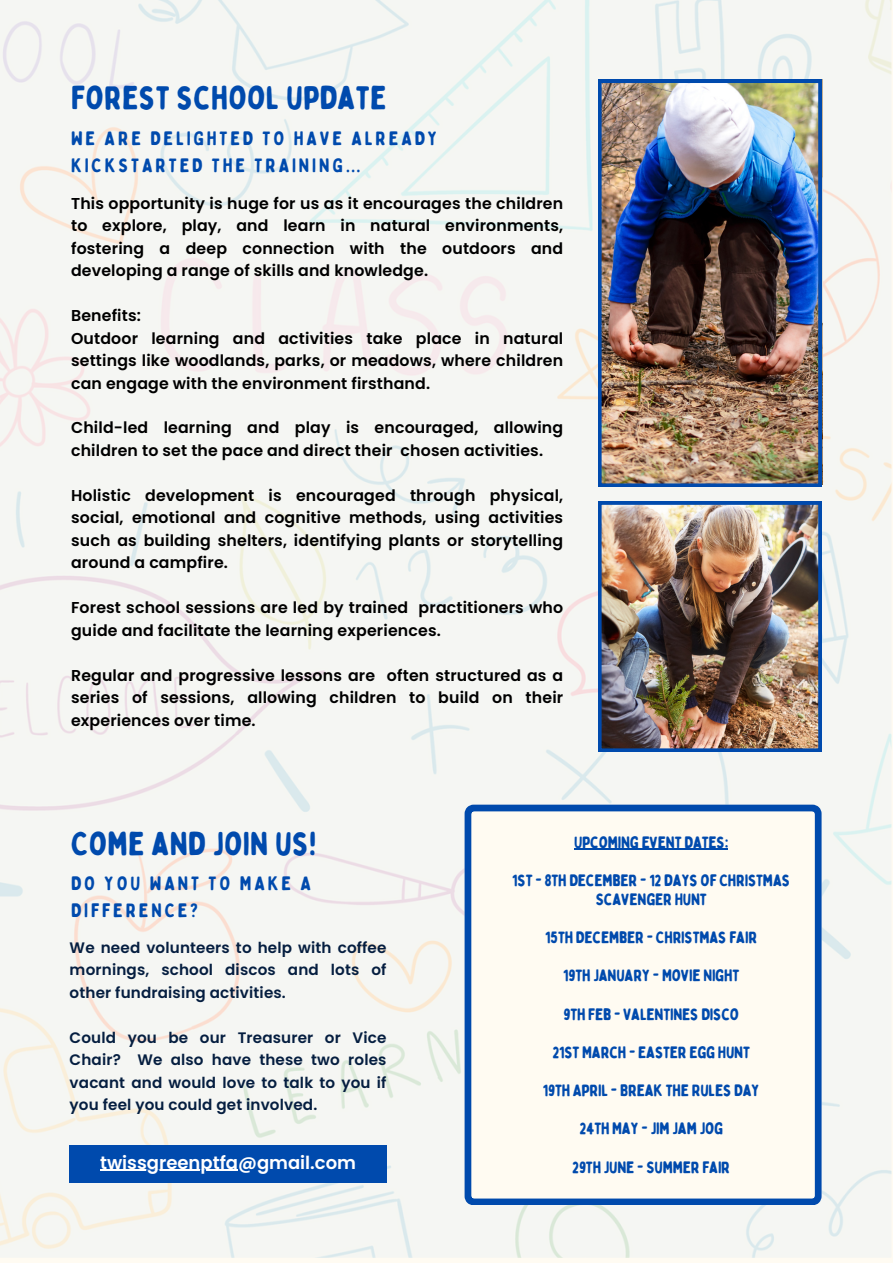
<style>
.page{position:relative;width:893px;height:1264px;background:#fff}
.page>*{position:absolute;margin:0;border:0;box-sizing:border-box;transform-origin:0 0}
.t1{font:33px "Bobby Jones Soft";color:#004aad}
.t2{font:19.35px/27px "Bobby Jones Soft";letter-spacing:.14em;color:#004aad}
.t3{font:600 18px "Poppins";color:#fff}
.t4{font:16.5px/19px "Bobby Jones Soft";letter-spacing:-.02em;color:#004aad;text-align:center}
.t5{font:600 15.75px/22.5px "Poppins";letter-spacing:.01em;color:#000;text-align:justify}
.t6{font:600 15.15px/22.5px "Poppins";letter-spacing:.01em;color:#051e40;text-align:justify}
.s1{font-family:"Noto Sans Gurmukhi"}
</style>
<div class="page">
<img style="left:0;top:0;width:891px;height:1257px">
<div style="left:70px;top:1144px;width:316px;height:38px;background:#004aad"></div>
<img style="left:598px;top:501px;width:223px;height:250px">
<img style="left:598px;top:80px;width:223px;height:407px">
<svg style="left:464px;top:804px;width:357px;height:400px"></svg>
<hr style="left:574px;top:848px;width:154px;height:1px;background:#004aad">
<hr style="left:100px;top:1169px;width:138px;height:1px;background:#fff">
<p class="t1" style="left:71px;top:77px;width:317px">FOREST SCHOOL UPDATE</p>
<p class="t2" style="left:71px;top:125px;width:368px">WE ARE DELIGHTED TO HAVE ALREADY<br>KICKSTARTED THE TRAINING<span class="s1">…</span></p>
<p class="t5" style="left:71px;top:192px;width:493px">This opportunity is huge for us as it encourages the children to explore, play, and learn in natural environments, fostering a deep connection with the outdoors and developing a range of skills and knowledge.</p>
<p class="t5" style="left:71px;top:304px;width:71px">Benefits:</p>
<p class="t5" style="left:71px;top:327px;width:493px">Outdoor learning and activities take place in natural settings like woodlands, parks, or meadows, where children can engage with the environment firsthand.</p>
<p class="t5" style="left:71px;top:417px;width:493px">Child-led learning and play is encouraged, allowing children to set the pace and direct their chosen activities.</p>
<p class="t5" style="left:71px;top:484px;width:493px">Holistic development is encouraged through physical, social, emotional and cognitive methods, using activities such as building shelters, identifying plants or storytelling around a campfire.</p>
<p class="t5" style="left:71px;top:596px;width:493px">Forest school sessions are led by trained practitioners who guide and facilitate the learning experiences.</p>
<p class="t5" style="left:71px;top:664px;width:493px">Regular and progressive lessons are often structured as a series of sessions, allowing children to build on their experiences over time.</p>
<p class="t1" style="left:71px;top:823px;width:247px">COME AND JOIN US!</p>
<p class="t2" style="left:71px;top:870px;width:242px">DO YOU WANT TO MAKE A</p>
<p class="t2" style="left:71px;top:897px;width:129px">DIFFERENCE?</p>
<p class="t6" style="left:70px;top:936px;width:318px">We need volunteers to help with coffee mornings, school discos and lots of other fundraising activities.</p>
<p class="t6" style="left:70px;top:1026px;width:318px">Could you be our Treasurer or Vice Chair? We also have these two roles vacant and would love to talk to you if you feel you could get involved.</p>
<p class="t4" style="left:574px;top:832px;width:156px">UPCOMING EVENT DATES:</p>
<p class="t4" style="left:512px;top:870px;width:279px">1ST - 8TH DECEMBER - 12 DAYS OF CHRISTMAS<br>SCAVENGER HUNT</p>
<p class="t4" style="left:545px;top:928px;width:213px">15TH DECEMBER - CHRISTMAS FAIR</p>
<p class="t4" style="left:563px;top:966px;width:178px">19TH JANUARY - MOVIE NIGHT</p>
<p class="t4" style="left:563px;top:1004px;width:177px">9TH FEB - VALENTINES DISCO</p>
<p class="t4" style="left:552px;top:1042px;width:199px">21ST MARCH - EASTER EGG HUNT</p>
<p class="t4" style="left:542px;top:1081px;width:218px">19TH APRIL - BREAK THE RULES DAY</p>
<p class="t4" style="left:579px;top:1119px;width:145px">24TH MAY - JIM JAM JOG</p>
<p class="t3" style="left:100px;top:1149px;width:257px">twissgreenptfa@gmail.com</p>
<p class="t4" style="left:572px;top:1157px;width:159px">29TH JUNE - SUMMER FAIR</p>
</div>
